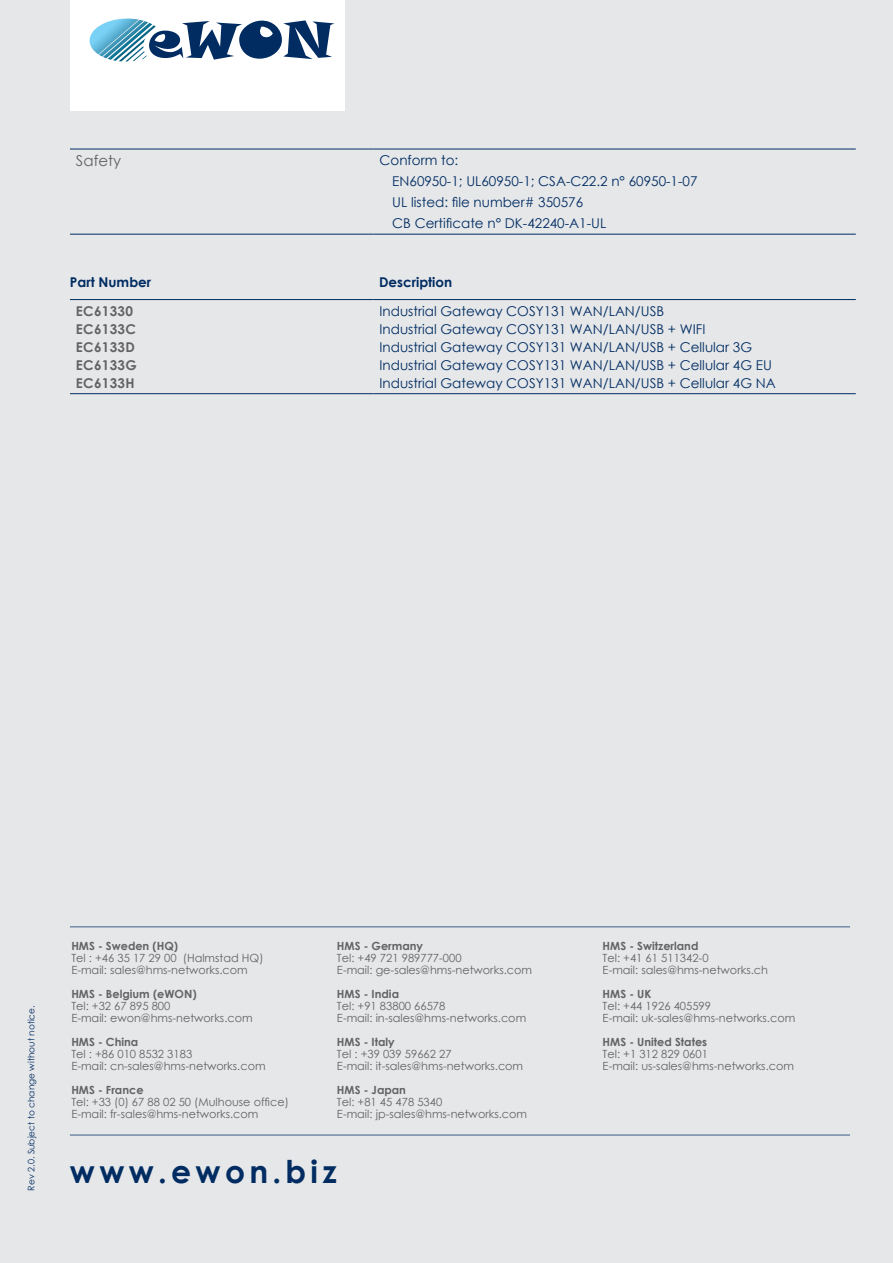
<style>
.page{position:relative;width:893px;height:1263px;background:#e6e7e9}
.page>*{position:absolute;margin:0;border:0;box-sizing:border-box;transform-origin:0 0}
._01_corps_de_texte{font:700 31.5px "Century Gothic";letter-spacing:.14em;color:#002c62}
._01_corps_de_texte-2{font:15px "Century Gothic";color:#636366}
._01_corps_de_texte-3{font:13.5px "Century Gothic";color:#002c62}
._01_corps_de_texte-4{font:700 13.5px "Century Gothic";letter-spacing:.02em;color:#636366}
._01_corps_de_texte-5{font:700 13.5px "Century Gothic";color:#002c62}
._01_corps_de_texte-6{font:11.25px/12px "Century Gothic";color:#636366}
._01_corps_de_texte-7{font:9px "Century Gothic";color:#002c62}
.s1{font-weight:700}
</style>
<div class="page">
<hr style="left:70px;top:299px;width:304px;height:1px;background:#002c62">
<hr style="left:374px;top:299px;width:482px;height:1px;background:#002c62">
<hr style="left:70px;top:393px;width:304px;height:1px;background:#002c62">
<hr style="left:374px;top:393px;width:482px;height:1px;background:#002c62">
<div style="left:70px;top:0;width:274px;height:111px;background:#fff"></div>
<svg style="left:89px;top:19px;width:245px;height:43px"></svg>
<hr style="left:70px;top:1135px;width:780px;height:1px;background:#002c62">
<hr style="left:70px;top:926px;width:780px;height:1px;background:#002c62">
<hr style="left:70px;top:149px;width:304px;height:1px;background:#002c62">
<hr style="left:374px;top:149px;width:482px;height:1px;background:#002c62">
<hr style="left:70px;top:234px;width:304px;height:1px;background:#002c62">
<hr style="left:374px;top:234px;width:482px;height:1px;background:#002c62">
<p class="_01_corps_de_texte-2" style="left:76px;top:150px;width:47px">Safety</p>
<p class="_01_corps_de_texte-3" style="left:380px;top:151px;width:80px">Conform to:</p>
<p class="_01_corps_de_texte-3" style="left:392px;top:172px;width:307px">EN60950-1; UL60950-1; CSA-C22.2 n° 60950-1-07</p>
<p class="_01_corps_de_texte-3" style="left:392px;top:193px;width:192px">UL listed: file number# 350576</p>
<p class="_01_corps_de_texte-3" style="left:392px;top:214px;width:215px">CB Certificate n° DK-42240-A1-UL</p>
<p class="_01_corps_de_texte-5" style="left:70px;top:271px;width:83px">Part Number</p>
<p class="_01_corps_de_texte-5" style="left:379px;top:271px;width:75px">Description</p>
<p class="_01_corps_de_texte-4" style="left:76px;top:301px;width:58px">EC61330</p>
<p class="_01_corps_de_texte-4" style="left:76px;top:319px;width:61px">EC6133C</p>
<p class="_01_corps_de_texte-4" style="left:76px;top:337px;width:60px">EC6133D</p>
<p class="_01_corps_de_texte-4" style="left:76px;top:355px;width:62px">EC6133G</p>
<p class="_01_corps_de_texte-4" style="left:76px;top:373px;width:60px">EC6133H</p>
<p class="_01_corps_de_texte-3" style="left:380px;top:301px;width:286px">Industrial Gateway COSY131 WAN/LAN/USB</p>
<p class="_01_corps_de_texte-3" style="left:380px;top:319px;width:327px">Industrial Gateway COSY131 WAN/LAN/USB + WIFI</p>
<p class="_01_corps_de_texte-3" style="left:380px;top:337px;width:374px">Industrial Gateway COSY131 WAN/LAN/USB + Cellular 3G</p>
<p class="_01_corps_de_texte-3" style="left:380px;top:355px;width:394px">Industrial Gateway COSY131 WAN/LAN/USB + Cellular 4G EU</p>
<p class="_01_corps_de_texte-3" style="left:380px;top:373px;width:398px">Industrial Gateway COSY131 WAN/LAN/USB + Cellular 4G NA</p>
<p class="_01_corps_de_texte-7" style="left:25px;top:1191px;width:187px;rotate:-90deg">Rev 2.0. Subject to change without notice.</p>
<p class="_01_corps_de_texte-6" style="left:71px;top:939px;width:194px"><span class="s1">HMS - Sweden (HQ)<br></span>Tel : +46 35 17 29 00 (Halmstad HQ)<br>E-mail: sales@hms-networks.com</p>
<p class="_01_corps_de_texte-6" style="left:71px;top:987px;width:183px"><span class="s1">HMS - Belgium (eWON)<br></span>Tel: +32 67 895 800<br>E-mail: ewon@hms-networks.com</p>
<p class="_01_corps_de_texte-6" style="left:71px;top:1035px;width:196px"><span class="s1">HMS - China<br></span>Tel : +86 010 8532 3183<br>E-mail: cn-sales@hms-networks.com</p>
<p class="_01_corps_de_texte-6" style="left:71px;top:1083px;width:219px"><span class="s1">HMS - France<br></span>Tel: +33 (0) 67 88 02 50 (Mulhouse office)<br>E-mail: fr-sales@hms-networks.com</p>
<p class="_01_corps_de_texte-6" style="left:337px;top:939px;width:197px"><span class="s1">HMS - Germany<br></span>Tel: +49 721 989777-000<br>E-mail: ge-sales@hms-networks.com</p>
<p class="_01_corps_de_texte-6" style="left:337px;top:987px;width:191px"><span class="s1">HMS - India<br></span>Tel: +91 83800 66578<br>E-mail: in-sales@hms-networks.com</p>
<p class="_01_corps_de_texte-6" style="left:337px;top:1035px;width:188px"><span class="s1">HMS - Italy<br></span>Tel : +39 039 59662 27<br>E-mail: it-sales@hms-networks.com</p>
<p class="_01_corps_de_texte-6" style="left:337px;top:1083px;width:192px"><span class="s1">HMS - Japan<br></span>Tel: +81 45 478 5340<br>E-mail: jp-sales@hms-networks.com</p>
<p class="_01_corps_de_texte" style="left:70px;top:1147px;width:268px">www.ewon.biz</p>
<p class="_01_corps_de_texte-6" style="left:603px;top:939px;width:167px"><span class="s1">HMS - Switzerland<br></span>Tel: +41 61 511342-0<br>E-mail: sales@hms-networks.ch</p>
<p class="_01_corps_de_texte-6" style="left:603px;top:987px;width:194px"><span class="s1">HMS - UK<br></span>Tel: +44 1926 405599<br>E-mail: uk-sales@hms-networks.com</p>
<p class="_01_corps_de_texte-6" style="left:603px;top:1035px;width:193px"><span class="s1">HMS - United States<br></span>Tel: +1 312 829 0601<br>E-mail: us-sales@hms-networks.com</p>
</div>
